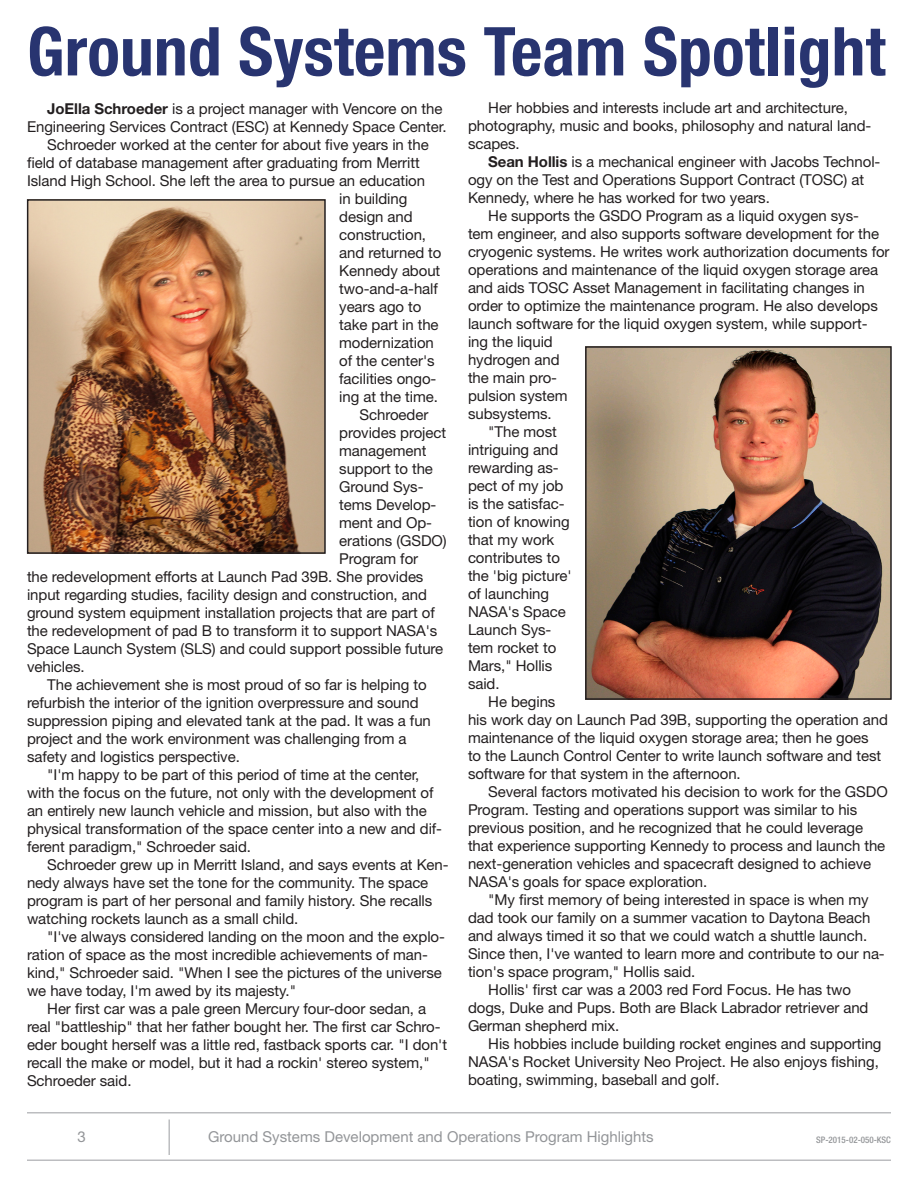
<style>
.page{position:relative;width:918px;height:1188px;background:#fff}
.page>*{position:absolute;margin:0;border:0;box-sizing:border-box;transform-origin:0 0}
.t1{font:700 condensed 67.5px "Helvetica Neue LT Std";letter-spacing:.005em;color:#283470}
.t2{font:15px/18px "Helvetica Neue LT Std";letter-spacing:-.005em;color:#231f20}
.t3{font:15px "Helvetica Neue LT Std";color:#939598}
.t4{font:500 condensed 9px "Helvetica Neue LT Std";color:#939598}
.s1{font-weight:700}
</style>
<div class="page">
<hr style="left:27px;top:1112px;width:864px;height:2px;background:#bcbdc0">
<hr style="left:27px;top:1160px;width:864px;height:1px;background:#bcbdc0">
<hr style="left:168px;top:1120px;width:2px;height:35px;background:#bcbdc0">
<img style="left:30px;top:202px;width:293px;height:349px">
<div style="left:27px;top:199px;width:299px;height:355px;border:2px solid #231f20"></div>
<img style="left:588px;top:349px;width:301px;height:348px">
<div style="left:585px;top:346px;width:307px;height:354px;border:2px solid #231f20"></div>
<h1 class="t1" style="left:27px;top:11px;width:860px">Ground Systems Team Spotlight</h1>
<p class="t2" style="left:47px;top:99px;width:397px"><span class="s1">JoElla Schroeder</span> is a project manager with Vencore on the</p>
<p class="t2" style="left:27px;top:117px;width:421px">Engineering Services Contract (ESC) at Kennedy Space Center.</p>
<p class="t2" style="left:47px;top:135px;width:383px">Schroeder worked at the center for about five years in the</p>
<p class="t2" style="left:27px;top:153px;width:394px">field of database management after graduating from Merritt</p>
<p class="t2" style="left:27px;top:171px;width:400px">Island High School. She left the area to pursue an education</p>
<p class="t2" style="left:339px;top:189px;width:70px">in building</p>
<p class="t2" style="left:339px;top:207px;width:75px">design and</p>
<p class="t2" style="left:339px;top:225px;width:88px">construction,</p>
<p class="t2" style="left:339px;top:243px;width:104px">and returned to</p>
<p class="t2" style="left:339px;top:261px;width:103px">Kennedy about</p>
<p class="t2" style="left:339px;top:279px;width:100px">two-and-a-half</p>
<p class="t2" style="left:339px;top:297px;width:84px">years ago to</p>
<p class="t2" style="left:339px;top:315px;width:101px">take part in the</p>
<p class="t2" style="left:339px;top:333px;width:96px">modernization</p>
<p class="t2" style="left:339px;top:351px;width:97px">of the center's</p>
<p class="t2" style="left:339px;top:369px;width:99px">facilities ongo-</p>
<p class="t2" style="left:339px;top:387px;width:100px">ing at the time.</p>
<p class="t2" style="left:359px;top:405px;width:70px">Schroeder</p>
<p class="t2" style="left:339px;top:423px;width:108px">provides project</p>
<p class="t2" style="left:339px;top:441px;width:89px">management</p>
<p class="t2" style="left:339px;top:459px;width:95px">support to the</p>
<p class="t2" style="left:339px;top:477px;width:86px">Ground Sys-</p>
<p class="t2" style="left:339px;top:495px;width:99px">tems Develop-</p>
<p class="t2" style="left:339px;top:513px;width:94px">ment and Op-</p>
<p class="t2" style="left:339px;top:531px;width:109px">erations (GSDO)</p>
<p class="t2" style="left:339px;top:549px;width:80px">Program for</p>
<p class="t2" style="left:27px;top:567px;width:398px">the redevelopment efforts at Launch Pad 39B. She provides</p>
<p class="t2" style="left:27px;top:585px;width:401px">input regarding studies, facility design and construction, and</p>
<p class="t2" style="left:27px;top:603px;width:409px">ground system equipment installation projects that are part of</p>
<p class="t2" style="left:27px;top:621px;width:412px">the redevelopment of pad B to transform it to support NASA's</p>
<p class="t2" style="left:27px;top:639px;width:418px">Space Launch System (SLS) and could support possible future</p>
<p class="t2" style="left:27px;top:657px;width:59px">vehicles.</p>
<p class="t2" style="left:47px;top:675px;width:381px">The achievement she is most proud of so far is helping to</p>
<p class="t2" style="left:27px;top:693px;width:393px">refurbish the interior of the ignition overpressure and sound</p>
<p class="t2" style="left:27px;top:711px;width:405px">suppression piping and elevated tank at the pad. It was a fun</p>
<p class="t2" style="left:27px;top:729px;width:381px">project and the work environment was challenging from a</p>
<p class="t2" style="left:27px;top:747px;width:214px">safety and logistics perspective.</p>
<p class="t2" style="left:47px;top:765px;width:374px">"I'm happy to be part of this period of time at the center,</p>
<p class="t2" style="left:27px;top:783px;width:408px">with the focus on the future, not only with the development of</p>
<p class="t2" style="left:27px;top:801px;width:401px">an entirely new launch vehicle and mission, but also with the</p>
<p class="t2" style="left:27px;top:819px;width:417px">physical transformation of the space center into a new and dif-</p>
<p class="t2" style="left:27px;top:837px;width:226px">ferent paradigm," Schroeder said.</p>
<p class="t2" style="left:47px;top:855px;width:403px">Schroeder grew up in Merritt Island, and says events at Ken-</p>
<p class="t2" style="left:27px;top:873px;width:403px">nedy always have set the tone for the community. The space</p>
<p class="t2" style="left:27px;top:891px;width:407px">program is part of her personal and family history. She recalls</p>
<p class="t2" style="left:27px;top:909px;width:273px">watching rockets launch as a small child.</p>
<p class="t2" style="left:47px;top:927px;width:399px">"I've always considered landing on the moon and the explo-</p>
<p class="t2" style="left:27px;top:945px;width:403px">ration of space as the most incredible achievements of man-</p>
<p class="t2" style="left:27px;top:963px;width:416px">kind," Schroeder said. "When I see the pictures of the universe</p>
<p class="t2" style="left:27px;top:981px;width:271px">we have today, I'm awed by its majesty."</p>
<p class="t2" style="left:47px;top:999px;width:380px">Her first car was a pale green Mercury four-door sedan, a</p>
<p class="t2" style="left:27px;top:1017px;width:415px">real "battleship" that her father bought her. The first car Schro-</p>
<p class="t2" style="left:27px;top:1035px;width:422px">eder bought herself was a little red, fastback sports car. "I don't</p>
<p class="t2" style="left:27px;top:1053px;width:404px">recall the make or model, but it had a rockin' stereo system,"</p>
<p class="t2" style="left:27px;top:1071px;width:106px">Schroeder said.</p>
<p class="t2" style="left:468px;top:99px;width:405px;text-indent:20px">Her hobbies and interests include art and architecture, photography, music and books, philosophy and natural land&shy;scapes.</p>
<p class="t2" style="left:468px;top:153px;width:414px;text-indent:20px"><span class="s1">Sean Hollis</span> is a mechanical engineer with Jacobs Technol&shy;ogy on the Test and Operations Support Contract (TOSC) at<br>Kennedy, where he has worked for two years.</p>
<p class="t2" style="left:488px;top:207px;width:372px">He supports the GSDO Program as a liquid oxygen sys-</p>
<p class="t2" style="left:468px;top:225px;width:413px">tem engineer, and also supports software development for the</p>
<p class="t2" style="left:468px;top:243px;width:423px">cryogenic systems. He writes work authorization documents for</p>
<p class="t2" style="left:468px;top:261px;width:412px">operations and maintenance of the liquid oxygen storage area</p>
<p class="t2" style="left:468px;top:279px;width:399px">and aids TOSC Asset Management in facilitating changes in</p>
<p class="t2" style="left:468px;top:297px;width:411px">order to optimize the maintenance program. He also develops</p>
<p class="t2" style="left:468px;top:315px;width:401px">launch software for the liquid oxygen system, while support-</p>
<p class="t2" style="left:468px;top:333px;width:86px">ing the liquid</p>
<p class="t2" style="left:468px;top:351px;width:93px">hydrogen and</p>
<p class="t2" style="left:468px;top:369px;width:91px">the main pro-</p>
<p class="t2" style="left:468px;top:387px;width:101px">pulsion system</p>
<p class="t2" style="left:468px;top:405px;width:85px">subsystems.</p>
<p class="t2" style="left:488px;top:423px;width:70px">"The most</p>
<p class="t2" style="left:468px;top:441px;width:92px">intriguing and</p>
<p class="t2" style="left:468px;top:459px;width:92px">rewarding as-</p>
<p class="t2" style="left:468px;top:477px;width:97px">pect of my job</p>
<p class="t2" style="left:468px;top:495px;width:98px">is the satisfac-</p>
<p class="t2" style="left:468px;top:513px;width:103px">tion of knowing</p>
<p class="t2" style="left:468px;top:531px;width:88px">that my work</p>
<p class="t2" style="left:468px;top:549px;width:94px">contributes to</p>
<p class="t2" style="left:468px;top:567px;width:105px">the 'big picture'</p>
<p class="t2" style="left:468px;top:585px;width:83px">of launching</p>
<p class="t2" style="left:468px;top:603px;width:99px">NASA's Space</p>
<p class="t2" style="left:468px;top:621px;width:85px">Launch Sys-</p>
<p class="t2" style="left:468px;top:639px;width:90px">tem rocket to</p>
<p class="t2" style="left:468px;top:657px;width:86px">Mars," Hollis</p>
<p class="t2" style="left:468px;top:675px;width:33px">said.</p>
<p class="t2" style="left:488px;top:693px;width:69px">He begins</p>
<p class="t2" style="left:468px;top:711px;width:422px">his work day on Launch Pad 39B, supporting the operation and</p>
<p class="t2" style="left:468px;top:729px;width:402px">maintenance of the liquid oxygen storage area; then he goes</p>
<p class="t2" style="left:468px;top:747px;width:415px">to the Launch Control Center to write launch software and test</p>
<p class="t2" style="left:468px;top:765px;width:274px">software for that system in the afternoon.</p>
<p class="t2" style="left:488px;top:783px;width:401px">Several factors motivated his decision to work for the GSDO</p>
<p class="t2" style="left:468px;top:801px;width:391px">Program. Testing and operations support was similar to his</p>
<p class="t2" style="left:468px;top:819px;width:397px">previous position, and he recognized that he could leverage</p>
<p class="t2" style="left:468px;top:837px;width:419px">that experience supporting Kennedy to process and launch the</p>
<p class="t2" style="left:468px;top:855px;width:405px">next-generation vehicles and spacecraft designed to achieve</p>
<p class="t2" style="left:468px;top:873px;width:241px">NASA's goals for space exploration.</p>
<p class="t2" style="left:488px;top:891px;width:382px">"My first memory of being interested in space is when my</p>
<p class="t2" style="left:468px;top:909px;width:404px">dad took our family on a summer vacation to Daytona Beach</p>
<p class="t2" style="left:468px;top:927px;width:401px">and always timed it so that we could watch a shuttle launch.</p>
<p class="t2" style="left:468px;top:945px;width:418px">Since then, I've wanted to learn more and contribute to our na-</p>
<p class="t2" style="left:468px;top:963px;width:229px">tion's space program," Hollis said.</p>
<p class="t2" style="left:488px;top:981px;width:364px">Hollis' first car was a 2003 red Ford Focus. He has two</p>
<p class="t2" style="left:468px;top:999px;width:402px">dogs, Duke and Pups. Both are Black Labrador retriever and</p>
<p class="t2" style="left:468px;top:1017px;width:153px">German shepherd mix.</p>
<p class="t2" style="left:488px;top:1035px;width:395px">His hobbies include building rocket engines and supporting</p>
<p class="t2" style="left:468px;top:1053px;width:412px">NASA's Rocket University Neo Project. He also enjoys fishing,</p>
<p class="t2" style="left:468px;top:1071px;width:253px">boating, swimming, baseball and golf.</p>
<p class="t3" style="left:78px;top:1128px;width:10px">3</p>
<p class="t3" style="left:208px;top:1128px;width:447px">Ground Systems Development and Operations Program Highlights</p>
<p class="t4" style="left:816px;top:1134px;width:76px">SP-2015-02-050-KSC</p>
</div>
